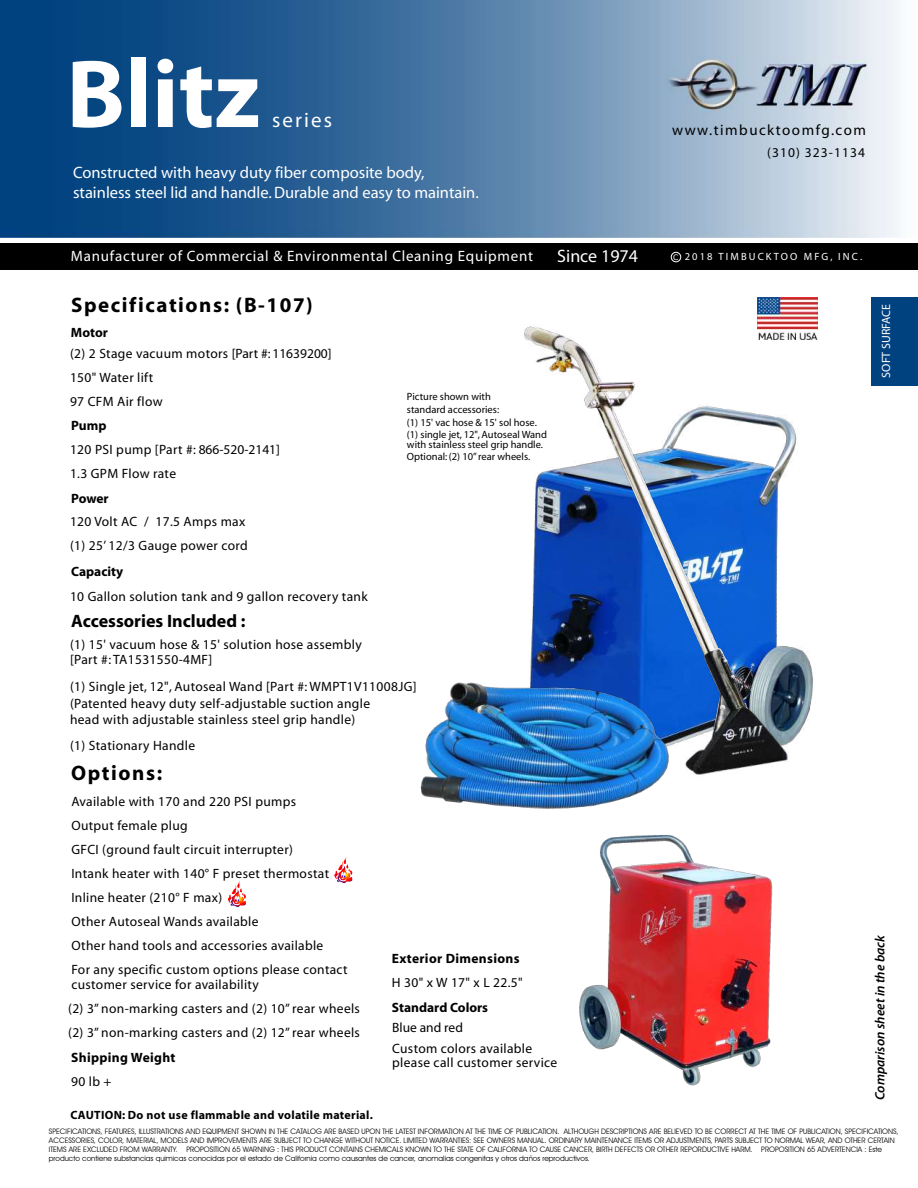
<style>
.page{position:relative;width:918px;height:1188px;background:#fff}
.page>*{position:absolute;margin:0;border:0;box-sizing:border-box;transform-origin:0 0}
.t1{font:700 97.5px "Myriad Pro";color:#fff}
.t2{font:700 21px "Myriad";letter-spacing:.075em;color:#000}
.t3{font:21px "Myriad Pro";letter-spacing:.1em;color:#fff}
.t4{font:700 18px "Myriad";color:#000}
.t5{font:18px "Myriad Pro";color:#fff}
.t6{font:16.5px/19.8px "Myriad";color:#fff}
.t7{font:15px "Myriad";letter-spacing:.05em;color:#fff}
.t8{font:15px "Myriad";letter-spacing:.1em;color:#000}
.t9{font:13.5px/24px "Myriad";letter-spacing:.025em;color:#000}
.t10{font:700 13.5px "Myriad";color:#000}
.t11{font:700 13.5px "Myriad";letter-spacing:.025em;color:#000}
.t12{font:italic 600 13.5px "Myriad Pro";color:#000}
.t13{font:13.5px "Myriad";letter-spacing:.08em;color:#000}
.t14{font:700 12px "Myriad";letter-spacing:.025em;color:#000}
.t15{font:12px "Myriad Pro";color:#fff}
.t16{font:10.5px/12.6px "Myriad";color:#000}
.t17{font:10.5px "Myriad";letter-spacing:.2em;color:#fff}
.t18{font:7.5px/9px "Avant Garde IT Cby BT";color:#000100}
.s1{font-family:"Verdana";font-size:7.5px}
</style>
<div class="page">
<div style="left:0;top:243px;width:918px;height:26px;background:#000"></div>
<img style="left:798px;top:646px;width:15px;height:88px">
<div style="left:671px;top:252px;width:10px;height:10px;border:1px solid #fff;border-radius:50%"></div>
<img style="left:420px;top:682px;width:228px;height:127px">
<img style="left:518px;top:313px;width:280px;height:475px">
<img style="left:758px;top:297px;width:59px;height:43px">
<img style="left:579px;top:835px;width:194px;height:251px">
<svg style="left:334px;top:857px;width:19px;height:27px"></svg>
<svg style="left:228px;top:881px;width:18px;height:26px"></svg>
<div style="left:872px;top:298px;width:46px;height:88px;background:#00417f"></div>
<img style="left:1px;top:0;width:898px;height:237px">
<h1 class="t1" style="left:66px;top:31px;width:195px">Blitz</h1>
<h2 class="t3" style="left:272px;top:107px;width:62px">series</h2>
<p class="t6" style="left:73px;top:163px;width:407px">Constructed with heavy duty fiber composite body, stainless steel lid and handle. Durable and easy to maintain.</p>
<p class="t7" style="left:71px;top:249px;width:464px">Manufacturer of Commercial &amp; Environmental Cleaning Equipment</p>
<h3 class="t5" style="left:557px;top:245px;width:82px">Since 1974</h3>
<h2 class="t2" style="left:71px;top:294px;width:243px">Specifications: (B-107)</h2>
<p class="t10" style="left:71px;top:325px;width:39px">Motor</p>
<p class="t9" style="left:70px;top:342px;width:263px">(2) 2 Stage vacuum motors [Part #: 11639200]<br>150" Water lift<br>97 CFM Air flow</p>
<p class="t9" style="left:70px;top:438px;width:211px">120 PSI pump [Part #: 866-520-2141]<br>1.3 GPM Flow rate</p>
<p class="t9" style="left:70px;top:510px;width:179px">120 Volt AC / 17.5 Amps max (1) 25’ 12/3 Gauge power cord</p>
<p class="t9" style="left:70px;top:585px;width:299px">10 Gallon solution tank and 9 gallon recovery tank</p>
<p class="t9" style="left:70px;top:638px;width:293px;line-height:15px">(1) 15' vacuum hose &amp; 15' solution hose assembly [Part #: TA1531550-4MF]</p>
<p class="t9" style="left:70px;top:679px;width:348px;line-height:16.5px">(1) Single jet, 12", Autoseal Wand [Part #: WMPT1V11008JG] (Patented heavy duty self-adjustable suction angle<br>head with adjustable stainless steel grip handle)</p>
<p class="t9" style="left:70px;top:734px;width:127px">(1) Stationary Handle</p>
<p class="t16" style="left:407px;top:391px;width:142px">Picture shown with<br>standard accessories:<br>(1) 15' vac hose &amp; 15' sol hose. (1) single jet, 12", Autoseal Wand</p>
<p class="t16" style="left:407px;top:438px;width:138px">with stainless steel grip handle.<br>Optional: (2) 10” rear wheels.</p>
<p class="t10" style="left:71px;top:419px;width:37px">Pump</p>
<p class="t10" style="left:71px;top:491px;width:39px">Power</p>
<p class="t10" style="left:71px;top:564px;width:54px">Capacity</p>
<h3 class="t4" style="left:71px;top:612px;width:176px">Accessories Included :</h3>
<h2 class="t2" style="left:71px;top:762px;width:93px">Options:</h2>
<p class="t9" style="left:71px;top:790px;width:278px">Available with 170 and 220 PSI pumps<br>Output female plug<br>GFCI (ground fault circuit interrupter)<br>Intank heater with 140° F preset thermostat Inline heater (210° F max)<br>Other Autoseal Wands available<br>Other hand tools and accessories available<br>For any specific custom options please contact</p>
<p class="t9" style="left:68px;top:973px;width:293px">customer service for availability<br>(2) 3” non-marking casters and (2) 10” rear wheels (2) 3” non-marking casters and (2) 12” rear wheels</p>
<p class="t11" style="left:71px;top:1051px;width:106px">Shipping Weight</p>
<p class="t9" style="left:71px;top:1071px;width:42px">90 lb +</p>
<p class="t14" style="left:70px;top:1108px;width:304px">CAUTION: Do not use flammable and volatile material.</p>
<p class="t11" style="left:392px;top:952px;width:129px">Exterior Dimensions</p>
<p class="t9" style="left:392px;top:971px;width:132px">H 30" x W 17" x L 22.5"</p>
<p class="t10" style="left:392px;top:1001px;width:98px">Standard Colors</p>
<p class="t9" style="left:392px;top:1018px;width:141px;line-height:21px">Blue and red<br>Custom colors available</p>
<p class="t9" style="left:392px;top:1051px;width:167px">please call customer service</p>
<p class="t8" style="left:672px;top:123px;width:195px">www.timbucktoomfg.com</p>
<p class="t13" style="left:767px;top:146px;width:99px">(310) 323-1134</p>
<p class="t17" style="left:673px;top:251px;width:191px"><span class="s1">C</span> 2018 TIMBUCKTOO MFG, INC.</p>
<p class="t15" style="left:879px;top:378px;width:75px;rotate:-90deg">SOFT SURFACE</p>
<p class="t12" style="left:872px;top:1100px;width:167px;rotate:-90deg">Comparison sheet in the back</p>
<p class="t18" style="left:49px;top:1127px;width:851px">SPECIFICATIONS, FEATURES, ILLUSTRATIONS AND EQUIPMENT SHOWN IN THE CATALOG ARE BASED UPON THE LATEST INFORMATION AT THE TIME OF PUBLICATION. ALTHOUGH DESCRIPTIONS ARE BELIEVED TO BE CORRECT AT THE TIME OF PUBLICATION, SPECIFICATIONS, ACCESSORIES, COLOR, MATERIAL, MODELS AND IMPROVEMENTS ARE SUBJECT TO CHANGE WITHOUT NOTICE. LIMITED WARRANTIES: SEE OWNERS MANUAL. ORDINARY MAINTENANCE ITEMS OR ADJUSTMENTS, PARTS SUBJECT TO NORMAL WEAR, AND OTHER CERTAIN ITEMS ARE EXCLUDED FROM WARRANTY. PROPOSITION 65 WARNING : THIS PRODUCT CONTAINS CHEMICALS KNOWN TO THE STATE OF CALIFORNIA TO CAUSE CANCER, BIRTH DEFECTS OR OTHER REPORDUCTIVE HARM. PROPOSITION 65 ADVERTENCIA : Este producto contiene substancias quimicas conocidas por el estado de California como causantes de cancer, anomalias congenitas y otros daños reproductivos.</p>
</div>
